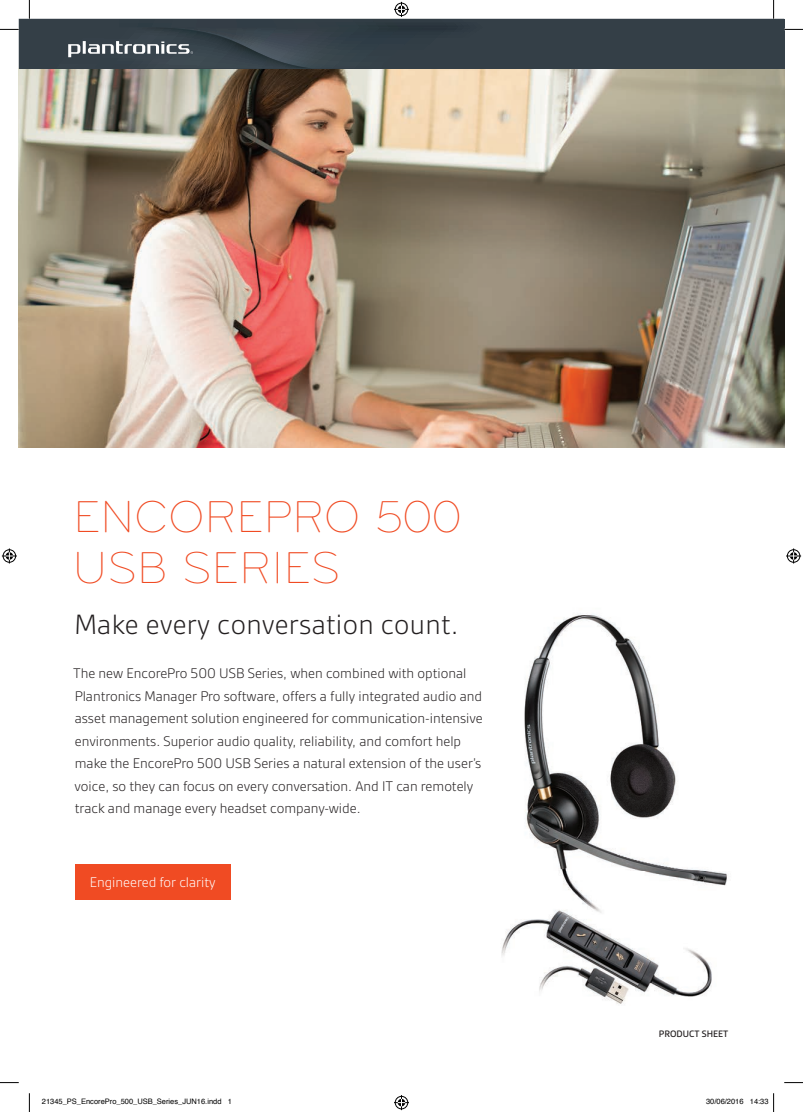
<style>
.page{position:relative;width:803px;height:1112px;background:#fff}
.page>*{position:absolute;margin:0;border:0;box-sizing:border-box;transform-origin:0 0}
.t1{font:300 46.25px/51.2px "Bryant";color:#f04b23}
.t2{font:300 30px "Gesta";letter-spacing:.01em;color:#231f20}
.t3{font:300 15px/22.5px "Gesta";color:#231f20}
.t4{font:300 15px "Gesta";color:#fff}
.t5{font:500 10px "Gesta";color:#231f20}
.t6{font:7.5px "Helvetica";color:#000}
</style>
<div class="page">
<img style="left:501px;top:614px;width:226px;height:390px">
<img style="left:19px;top:68px;width:765px;height:379px">
<div style="left:75px;top:864px;width:156px;height:35px;background:#f04b23"></div>
<svg style="left:0;top:1082px;width:19px;height:1px"></svg>
<svg style="left:784px;top:1082px;width:19px;height:1px"></svg>
<svg style="left:29px;top:1093px;width:1px;height:18px"></svg>
<svg style="left:0;top:0;width:803px;height:68px"></svg>
<svg style="left:394px;top:1095px;width:15px;height:14px"></svg>
<svg style="left:2px;top:548px;width:15px;height:15px"></svg>
<svg style="left:786px;top:548px;width:15px;height:15px"></svg>
<svg style="left:773px;top:1093px;width:1px;height:18px"></svg>
<h1 class="t1" style="left:73px;top:491px;width:391px">ENCOREPRO 500<br>USB SERIES</h1>
<h2 class="t2" style="left:74px;top:607px;width:386px">Make every conversation count.</h2>
<p class="t3" style="left:73px;top:661px;width:411px">The new EncorePro 500 USB Series, when combined with optional Plantronics Manager Pro software, offers a fully integrated audio and asset management solution engineered for communication-intensive environments. Superior audio quality, reliability, and comfort help make the EncorePro 500 USB Series a natural extension of the user’s voice, so they can focus on every conversation. And IT can remotely track and manage every headset company-wide.</p>
<p class="t4" style="left:90px;top:873px;width:127px">Engineered for clarity</p>
<p class="t5" style="left:659px;top:1028px;width:71px">PRODUCT SHEET</p>
<p class="t6" style="left:42px;top:1095px;width:192px">21345_PS_EncorePro_500_USB_Series_JUN16.indd 1</p>
<p class="t6" style="left:706px;top:1095px;width:64px">30/06/2016 14:33</p>
</div>
